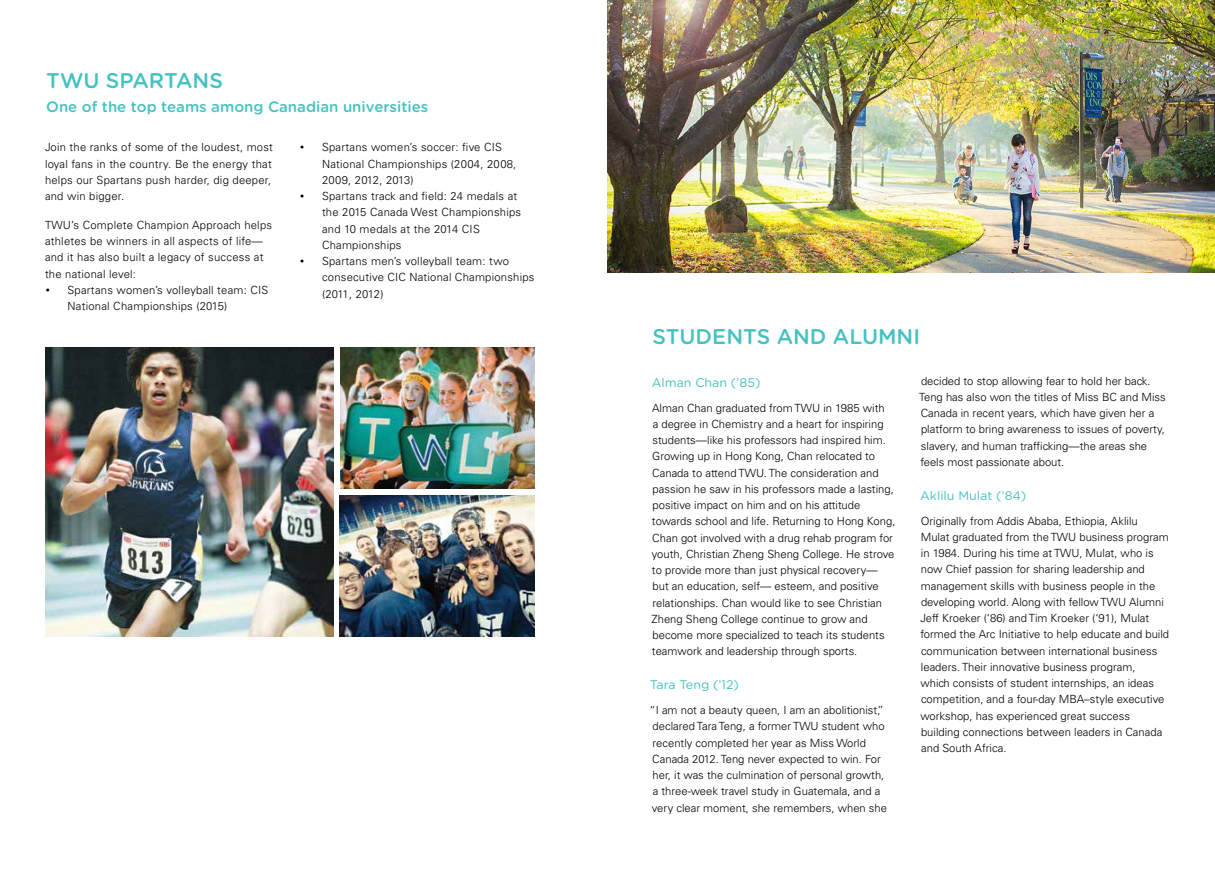
<style>
.page{position:relative;width:1215px;height:889px;background:#fff}
.page>*{position:absolute;margin:0;border:0;box-sizing:border-box;transform-origin:0 0}
.t1{font:500 21.25px "Gotham Rounded";color:#45c1c0}
.t2{font:500 15px "Gotham Rounded";color:#45c1c0}
.t3{font:12.5px "Gotham Rounded";color:#45c1c0}
.t4{font:300 11.25px/16.2px "Univers LT Std";color:#000}
.t5{font:300 11.25px/16.2px "Univers LT Std";letter-spacing:.02em;color:#000}
.s1{font-family:"Gotham";font-weight:400}
</style>
<div class="page">
<img style="left:340px;top:347px;width:194px;height:141px">
<img style="left:340px;top:495px;width:194px;height:141px">
<img style="left:45px;top:347px;width:288px;height:289px">
<img style="left:608px;top:0;width:607px;height:273px">
<h1 class="t1" style="left:46px;top:65px;width:178px">TWU SPARTANS</h1>
<h2 class="t2" style="left:46px;top:96px;width:384px">One of the top teams among Canadian universities</h2>
<p class="t5" style="left:45px;top:139px;width:230px">Join the ranks of some of the loudest, most loyal fans in the country. Be the energy that helps our Spartans push harder, dig deeper, and win bigger.</p>
<p class="t5" style="left:45px;top:217px;width:229px">TWU’s Complete Champion Approach helps athletes be winners in all aspects of life— and it has also built a legacy of success at the national level:</p>
<p class="t5" style="left:68px;top:282px;width:203px;text-indent:-22px"><span class="s1">•</span> Spartans women’s volleyball team: CIS<br>National Championships (2015)</p>
<p class="t5" style="left:322px;top:139px;width:196px;text-indent:-22px"><span class="s1">•</span> Spartans women’s soccer: five CIS<br>National Championships (2004, 2008,<br>2009, 2012, 2013)</p>
<p class="t5" style="left:322px;top:188px;width:201px;text-indent:-22px"><span class="s1">•</span> Spartans track and field: 24 medals at the 2015 Canada West Championships and 10 medals at the 2014 CIS<br>Championships</p>
<p class="t5" style="left:322px;top:253px;width:214px;text-indent:-22px"><span class="s1">•</span> Spartans men’s volleyball team: two consecutive CIC National Championships (2011, 2012)</p>
<h1 class="t1" style="left:652px;top:321px;width:269px">STUDENTS AND ALUMNI</h1>
<p class="t3" style="left:652px;top:373px;width:110px">Alman Chan (’85)</p>
<p class="t4" style="left:652px;top:399px;width:246px">Alman Chan graduated from TWU in 1985 with<br>a degree in Chemistry and a heart for inspiring students—like his professors had inspired him.<br>Growing up in Hong Kong, Chan relocated to Canada to attend TWU. The consideration and passion he saw in his professors made a lasting, positive impact on him and on his attitude towards school and life. Returning to Hong Kong, Chan got involved with a drug rehab program for youth, Christian Zheng Sheng College. He strove to provide more than just physical recovery— but an education, self— esteem, and positive relationships. Chan would like to see Christian Zheng Sheng College continue to grow and become more specialized to teach its students teamwork and leadership through sports.</p>
<p class="t3" style="left:650px;top:676px;width:91px">Tara Teng (’12)</p>
<p class="t4" style="left:650px;top:702px;width:239px">“I am not a beauty queen, I am an abolitionist,” declared Tara Teng, a former TWU student who recently completed her year as Miss World Canada 2012. Teng never expected to win. For her, it was the culmination of personal growth, a three-week travel study in Guatemala, and a very clear moment, she remembers, when she</p>
<p class="t4" style="left:919px;top:372px;width:248px">decided to stop allowing fear to hold her back.<br>Teng has also won the titles of Miss BC and Miss Canada in recent years, which have given her a platform to bring awareness to issues of poverty, slavery, and human trafficking—the areas she feels most passionate about.</p>
<p class="t3" style="left:920px;top:487px;width:108px">Aklilu Mulat (’84)</p>
<p class="t4" style="left:920px;top:512px;width:250px">Originally from Addis Ababa, Ethiopia, Aklilu<br>Mulat graduated from the TWU business program in 1984. During his time at TWU, Mulat, who is now Chief passion for sharing leadership and management skills with business people in the developing world. Along with fellow TWU Alumni Jeff Kroeker (‘86) and Tim Kroeker (‘91), Mulat formed the Arc Initiative to help educate and build communication between international business leaders. Their innovative business program,<br>which consists of student internships, an ideas competition, and a four-day MBA–style executive workshop, has experienced great success building connections between leaders in Canada and South Africa.</p>
</div>
